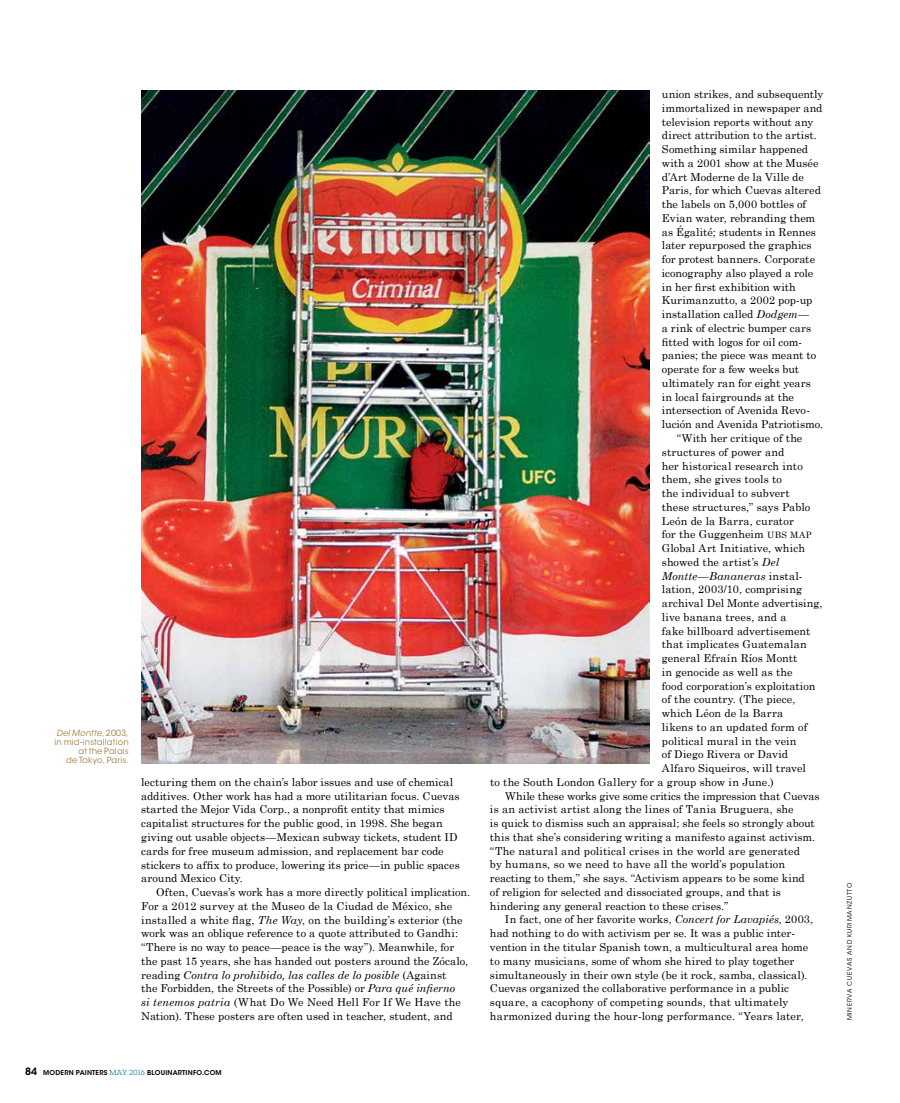
<style>
.page{position:relative;width:900px;height:1103px;background:#fff}
.page>*{position:absolute;margin:0;border:0;box-sizing:border-box;transform-origin:0 0}
.t1{font:11px/13.8px "Century Schoolbook";letter-spacing:.005em;color:#000}
.t2{font:italic 11px "Century Schoolbook";letter-spacing:.01em;color:#000}
.t3{font:8.5px/9px "ITC Avant Garde Std";letter-spacing:.02em;color:#a67d3e;text-align:right}
.t4{font:600 6.62px "ITC Avant Garde Std";letter-spacing:.03em;color:#000}
.t5{font:6.25px "ITC Avant Garde Std";letter-spacing:.125em;color:#000}
.s1{font-style:italic}
.s2{font-size:10px}
.s3{font-family:"Lubalin Graph Std";font-weight:400;font-size:7.25px;color:#008390}
.s4{font-size:8.75px}
.s5{font-style:normal}
</style>
<div class="page">
<img style="left:141px;top:90px;width:508px;height:673px">
<p class="t3" style="left:55px;top:728px;width:76px"><span class="s1">Del Montte</span>, 2003, in mid-installation at the Palais<br>de Tokyo, Paris.</p>
<p class="t1" style="left:141px;top:775px;width:320px">lecturing them on the chain’s labor issues and use of chemical additives. Other work has had a more utilitarian focus. Cuevas started the Mejor Vida Corp., a nonprofit entity that mimics capitalist structures for the public good, in 1998. She began giving out usable objects—Mexican subway tickets, student ID cards for free museum admission, and replacement bar code stickers to affix to produce, lowering its price—in public spaces around Mexico City.</p>
<p class="t1" style="left:141px;top:885px;width:331px;text-indent:15px">Often, Cuevas’s work has a more directly political implication.<br>For a 2012 survey at the Museo de la Ciudad de México, she installed a white flag, <span class="s1">The Way</span>, on the building’s exterior (the work was an oblique reference to a quote attributed to Gandhi: “There is no way to peace—peace is the way”). Meanwhile, for the past 15 years, she has handed out posters around the Zócalo, reading <span class="s1">Contra lo prohibido, las calles de lo posible</span> (Against<br>the Forbidden, the Streets of the Possible) or <span class="s1">Para qué infierno<br>si tenemos patria</span> (What Do We Need Hell For If We Have the Nation). These posters are often used in teacher, student, and</p>
<p class="t4" style="left:25px;top:1068px;width:197px"><span class="s2">84</span> MODERN PAINTERS <span class="s3">may 2016</span> BLOUINARTINFO.COM</p>
<p class="t1" style="left:662px;top:87px;width:163px">union strikes, and subsequently</p>
<p class="t1" style="left:662px;top:101px;width:162px">immortalized in newspaper and</p>
<p class="t1" style="left:662px;top:114px;width:153px">television reports without any</p>
<p class="t1" style="left:662px;top:128px;width:157px">direct attribution to the artist.</p>
<p class="t1" style="left:662px;top:142px;width:148px">Something similar happened</p>
<p class="t1" style="left:662px;top:156px;width:158px">with a 2001 show at the Musée</p>
<p class="t1" style="left:662px;top:169px;width:144px">d’Art Moderne de la Ville de</p>
<p class="t1" style="left:662px;top:183px;width:161px">Paris, for which Cuevas altered</p>
<p class="t1" style="left:662px;top:197px;width:146px">the labels on 5,000 bottles of</p>
<p class="t1" style="left:662px;top:211px;width:155px">Evian water, rebranding them</p>
<p class="t1" style="left:662px;top:224px;width:156px">as Égalité; students in Rennes</p>
<p class="t1" style="left:662px;top:238px;width:151px">later repurposed the graphics</p>
<p class="t1" style="left:662px;top:252px;width:155px">for protest banners. Corporate</p>
<p class="t1" style="left:662px;top:266px;width:153px">iconography also played a role</p>
<p class="t1" style="left:662px;top:279px;width:135px">in her first exhibition with</p>
<p class="t1" style="left:662px;top:293px;width:152px">Kurimanzutto, a 2002 pop-up</p>
<p class="t1" style="left:662px;top:307px;width:149px">installation called <span class="s1">Dodgem</span>—</p>
<p class="t1" style="left:662px;top:321px;width:151px">a rink of electric bumper cars</p>
<p class="t1" style="left:662px;top:334px;width:142px">fitted with logos for oil com-</p>
<p class="t1" style="left:662px;top:348px;width:156px">panies; the piece was meant to</p>
<p class="t1" style="left:662px;top:362px;width:139px">operate for a few weeks but</p>
<p class="t1" style="left:662px;top:376px;width:151px">ultimately ran for eight years</p>
<p class="t1" style="left:662px;top:389px;width:134px">in local fairgrounds at the</p>
<p class="t1" style="left:662px;top:403px;width:150px">intersection of Avenida Revo-</p>
<p class="t1" style="left:662px;top:417px;width:163px">lución and Avenida Patriotismo.</p>
<p class="t1" style="left:677px;top:431px;width:127px">“With her critique of the</p>
<p class="t1" style="left:662px;top:444px;width:124px">structures of power and</p>
<p class="t1" style="left:662px;top:458px;width:143px">her historical research into</p>
<p class="t1" style="left:662px;top:472px;width:122px">them, she gives tools to</p>
<p class="t1" style="left:662px;top:486px;width:129px">the individual to subvert</p>
<p class="t1" style="left:662px;top:499px;width:150px">these structures,” says Pablo</p>
<p class="t1" style="left:662px;top:513px;width:133px">León de la Barra, curator</p>
<p class="t1" style="left:662px;top:527px;width:151px">for the Guggenheim <span class="s4">UBS MAP</span></p>
<p class="t1" style="left:662px;top:541px;width:145px">Global Art Initiative, which</p>
<p class="t1" style="left:662px;top:555px;width:119px">showed the artist’s <span class="s1">Del</span></p>
<p class="t2" style="left:662px;top:569px;width:142px">Montte—Bananeras <span class="s5">instal-</span></p>
<p class="t1" style="left:662px;top:582px;width:142px">lation, 2003/10, comprising</p>
<p class="t1" style="left:662px;top:596px;width:162px">archival Del Monte advertising,</p>
<p class="t1" style="left:662px;top:610px;width:126px">live banana trees, and a</p>
<p class="t1" style="left:662px;top:623px;width:150px">fake billboard advertisement</p>
<p class="t1" style="left:662px;top:637px;width:146px">that implicates Guatemalan</p>
<p class="t1" style="left:662px;top:651px;width:137px">general Efraín Ríos Montt</p>
<p class="t1" style="left:662px;top:664px;width:132px">in genocide as well as the</p>
<p class="t1" style="left:662px;top:678px;width:155px">food corporation’s exploitation</p>
<p class="t1" style="left:662px;top:692px;width:135px">of the country. (The piece,</p>
<p class="t1" style="left:662px;top:706px;width:123px">which Léon de la Barra</p>
<p class="t1" style="left:662px;top:719px;width:147px">likens to an updated form of</p>
<p class="t1" style="left:662px;top:733px;width:136px">political mural in the vein</p>
<p class="t1" style="left:662px;top:747px;width:128px">of Diego Rivera or David</p>
<p class="t1" style="left:662px;top:761px;width:146px">Alfaro Siqueiros, will travel</p>
<p class="t1" style="left:490px;top:774px;width:285px">to the South London Gallery for a group show in June.)</p>
<p class="t1" style="left:505px;top:788px;width:316px">While these works give some critics the impression that Cuevas</p>
<p class="t1" style="left:490px;top:802px;width:305px">is an activist artist along the lines of Tania Bruguera, she</p>
<p class="t1" style="left:490px;top:816px;width:326px">is quick to dismiss such an appraisal; she feels so strongly about</p>
<p class="t1" style="left:490px;top:829px;width:327px">this that she’s considering writing a manifesto against activism.</p>
<p class="t1" style="left:490px;top:843px;width:312px">“The natural and political crises in the world are generated</p>
<p class="t1" style="left:490px;top:857px;width:297px">by humans, so we need to have all the world’s population</p>
<p class="t1" style="left:490px;top:871px;width:316px">reacting to them,” she says. “Activism appears to be some kind</p>
<p class="t1" style="left:490px;top:884px;width:292px">of religion for selected and dissociated groups, and that is</p>
<p class="t1" style="left:490px;top:898px;width:240px">hindering any general reaction to these crises.”</p>
<p class="t1" style="left:505px;top:912px;width:310px">In fact, one of her favorite works, <span class="s1">Concert for Lavapiés</span>, 2003,</p>
<p class="t1" style="left:490px;top:926px;width:307px">had nothing to do with activism per se. It was a public inter-</p>
<p class="t1" style="left:490px;top:939px;width:320px">vention in the titular Spanish town, a multicultural area home</p>
<p class="t1" style="left:490px;top:953px;width:306px">to many musicians, some of whom she hired to play together</p>
<p class="t1" style="left:490px;top:967px;width:319px">simultaneously in their own style (be it rock, samba, classical).</p>
<p class="t1" style="left:490px;top:981px;width:301px">Cuevas organized the collaborative performance in a public</p>
<p class="t1" style="left:490px;top:994px;width:300px">square, a cacophony of competing sounds, that ultimately</p>
<p class="t1" style="left:490px;top:1008px;width:315px">harmonized during the hour-long performance. “Years later,</p>
<p class="t5" style="left:846px;top:1020px;width:138px;rotate:-90deg">M inerva Cuevas and Kurimanzutto</p>
</div>
